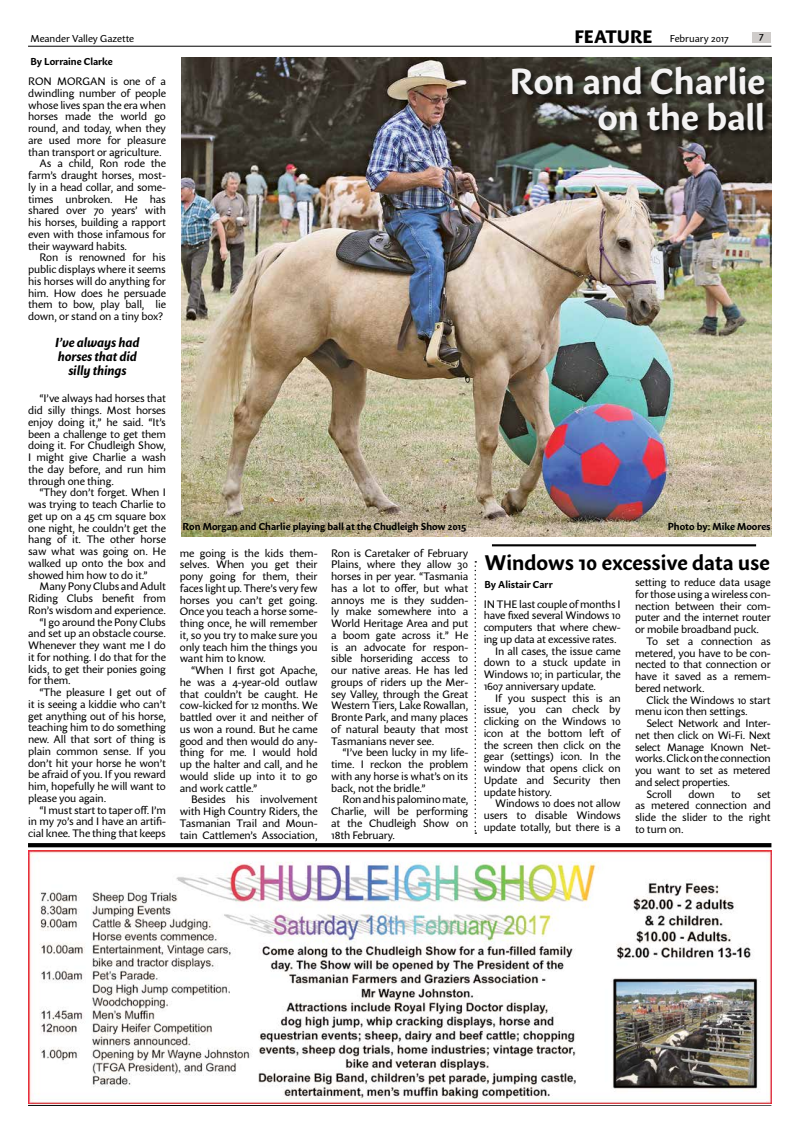
<style>
.page{position:relative;width:800px;height:1134px;background:#fff}
.page>*{position:absolute;margin:0;border:0;box-sizing:border-box;transform-origin:0 0}
.t1{font:700 36px/36px "Sharik Sans";color:#f4f3f3;text-align:right}
.t2{font:700 21px "Sharik Sans";color:#000}
.t3{font:italic 700 13px/14px "Sharik Sans";letter-spacing:-.01em;color:#000;text-align:center}
.t4{font:10.8px/11.7px "Sharik Sans";letter-spacing:-.01em;color:#000;text-align:justify}
.t5{font:700 10px "Sharik Sans";color:#000}
.t6{font:10px "Sharik Sans";color:#000}
.t7{font:500 10px "Sharik Sans";color:#000}
.s1{font-weight:800;font-size:18px}
</style>
<div class="page">
<div style="left:751px;top:32px;width:19px;height:11px;background:#cfccca"></div>
<hr style="left:28px;top:46px;width:743px;height:1px;background:#000">
<svg style="left:28px;top:1105px;width:743px;height:1px"></svg>
<img style="left:28px;top:851px;width:743px;height:252px">
<svg style="left:28px;top:843px;width:743px;height:4px;background:#050505"></svg>
<img style="left:181px;top:58px;width:590px;height:478px">
<div style="left:510px;top:65px;width:261px;height:74px;background:#000;opacity:.75"></div>
<svg style="left:474px;top:561px;width:2px;height:273px"></svg>
<hr style="left:491px;top:544px;width:264px;height:2px;background:#000">
<p class="t6" style="left:30px;top:32px;width:105px">Meander Valley Gazette</p>
<p class="t6" style="left:574px;top:32px;width:155px"><span class="s1">FEATURE</span> February 2017</p>
<p class="t7" style="left:758px;top:29px;width:6px">7</p>
<h1 class="t1" style="left:509px;top:62px;width:257px">Ron and Charlie on the ball</h1>
<p class="t5" style="left:30px;top:54px;width:84px">By Lorraine Clarke</p>
<p class="t4" style="left:28px;top:75px;width:139px">RON MORGAN is one of a</p>
<p class="t4" style="left:28px;top:87px;width:139px">dwindling number of people</p>
<p class="t4" style="left:28px;top:99px;width:139px">whose lives span the era when</p>
<p class="t4" style="left:28px;top:111px;width:139px">horses made the world go</p>
<p class="t4" style="left:28px;top:122px;width:139px">round, and today, when they</p>
<p class="t4" style="left:28px;top:134px;width:139px">are used more for pleasure</p>
<p class="t4" style="left:28px;top:146px;width:135px">than transport or agriculture.</p>
<p class="t4" style="left:39px;top:158px;width:128px">As a child, Ron rode the</p>
<p class="t4" style="left:28px;top:169px;width:139px">farm’s draught horses, most-</p>
<p class="t4" style="left:28px;top:181px;width:139px">ly in a head collar, and some-</p>
<p class="t4" style="left:28px;top:193px;width:139px">times unbroken. He has</p>
<p class="t4" style="left:28px;top:205px;width:139px">shared over 70 years’ with</p>
<p class="t4" style="left:28px;top:216px;width:139px">his horses, building a rapport</p>
<p class="t4" style="left:28px;top:228px;width:139px">even with those infamous for</p>
<p class="t4" style="left:28px;top:240px;width:100px">their wayward habits.</p>
<p class="t4" style="left:39px;top:252px;width:128px">Ron is renowned for his</p>
<p class="t4" style="left:28px;top:263px;width:139px">public displays where it seems</p>
<p class="t4" style="left:28px;top:275px;width:139px">his horses will do anything for</p>
<p class="t4" style="left:28px;top:287px;width:139px">him. How does he persuade</p>
<p class="t4" style="left:28px;top:299px;width:139px">them to bow, play ball, lie</p>
<p class="t4" style="left:28px;top:310px;width:136px">down, or stand on a tiny box?</p>
<p class="t3" style="left:55px;top:335px;width:86px">I’ve always had horses that did silly things</p>
<p class="t4" style="left:28px;top:393px;width:139px;text-indent:11px">“I’ve always had horses that did silly things. Most horses enjoy doing it,” he said. “It’s been a challenge to get them doing it. For Chudleigh Show, I might give Charlie a wash the day before, and run him through one thing.</p>
<p class="t4" style="left:28px;top:487px;width:139px;text-indent:11px">“They don’t forget. When I was trying to teach Charlie to get up on a 45 cm square box one night, he couldn’t get the hang of it. The other horse saw what was going on. He walked up onto the box and showed him how to do it.”</p>
<p class="t4" style="left:39px;top:581px;width:128px">Many Pony Clubs and Adult</p>
<p class="t4" style="left:28px;top:592px;width:139px">Riding Clubs benefit from</p>
<p class="t4" style="left:28px;top:604px;width:139px">Ron’s wisdom and experience.</p>
<p class="t4" style="left:39px;top:616px;width:128px">“I go around the Pony Clubs</p>
<p class="t4" style="left:28px;top:628px;width:139px">and set up an obstacle course.</p>
<p class="t4" style="left:28px;top:639px;width:139px">Whenever they want me I do</p>
<p class="t4" style="left:28px;top:651px;width:139px">it for nothing. I do that for the</p>
<p class="t4" style="left:28px;top:663px;width:139px">kids, to get their ponies going</p>
<p class="t4" style="left:28px;top:675px;width:44px">for them.</p>
<p class="t4" style="left:39px;top:686px;width:128px">“The pleasure I get out of</p>
<p class="t4" style="left:28px;top:698px;width:139px">it is seeing a kiddie who can’t</p>
<p class="t4" style="left:28px;top:710px;width:139px">get anything out of his horse,</p>
<p class="t4" style="left:28px;top:722px;width:139px">teaching him to do something</p>
<p class="t4" style="left:28px;top:733px;width:139px">new. All that sort of thing is</p>
<p class="t4" style="left:28px;top:745px;width:139px">plain common sense. If you</p>
<p class="t4" style="left:28px;top:757px;width:139px">don’t hit your horse he won’t</p>
<p class="t4" style="left:28px;top:769px;width:139px">be afraid of you. If you reward</p>
<p class="t4" style="left:28px;top:780px;width:139px">him, hopefully he will want to</p>
<p class="t4" style="left:28px;top:792px;width:80px">please you again.</p>
<p class="t4" style="left:39px;top:804px;width:128px">“I must start to taper off. I’m</p>
<p class="t4" style="left:28px;top:816px;width:139px">in my 70’s and I have an artifi-</p>
<p class="t4" style="left:28px;top:827px;width:139px">cial knee. The thing that keeps</p>
<p class="t5" style="left:182px;top:520px;width:285px">Ron Morgan and Charlie playing ball at the Chudleigh Show 2015</p>
<p class="t5" style="left:667px;top:520px;width:104px">Photo by: Mike Moores</p>
<p class="t4" style="left:180px;top:547px;width:139px">me going is the kids them&shy;selves. When you get their pony going for them, their faces light up. There’s very few horses you can’t get going.<br>Once you teach a horse some&shy;thing once, he will remember it, so you try to make sure you only teach him the things you want him to know.</p>
<p class="t4" style="left:180px;top:664px;width:139px;text-indent:11px">“When I first got Apache, he was a 4-year-old outlaw that couldn’t be caught. He cow-kicked for 12 months. We battled over it and neither of us won a round. But he came good and then would do any&shy;thing for me. I would hold up the halter and call, and he would slide up into it to go and work cattle.”</p>
<p class="t4" style="left:180px;top:794px;width:139px;text-indent:11px">Besides his involvement with High Country Riders, the Tasmanian Trail and Moun&shy;tain Cattlemen’s Association,</p>
<p class="t4" style="left:331px;top:547px;width:138px">Ron is Caretaker of February Plains, where they allow 30 horses in per year. “Tasmania has a lot to offer, but what annoys me is they sudden&shy;ly make somewhere into a World Heritage Area and put a boom gate across it.” He is an advocate for respon&shy;sible horseriding access to our native areas. He has led groups of riders up the Mer&shy;sey Valley, through the Great Western Tiers, Lake Rowallan, Bronte Park, and many places of natural beauty that most Tasmanians never see.</p>
<p class="t4" style="left:331px;top:746px;width:138px;text-indent:11px">“I’ve been lucky in my life&shy;time. I reckon the problem with any horse is what’s on its back, not the bridle.”</p>
<p class="t4" style="left:331px;top:793px;width:138px;text-indent:11px">Ron and his palomino mate, Charlie, will be performing at the Chudleigh Show on 18th February.</p>
<h2 class="t2" style="left:484px;top:548px;width:287px">Windows 10 excessive data use</h2>
<p class="t5" style="left:484px;top:578px;width:70px">By Alistair Carr</p>
<p class="t4" style="left:634px;top:576px;width:137px">setting to reduce data usage for those using a wireless con&shy;nection between their com&shy;puter and the internet router or mobile broadband puck.</p>
<p class="t4" style="left:634px;top:635px;width:137px;text-indent:11px">To set a connection as metered, you have to be con&shy;nected to that connection or have it saved as a remem&shy;bered network.</p>
<p class="t4" style="left:634px;top:694px;width:137px;text-indent:11px">Click the Windows 10 start menu icon then settings.</p>
<p class="t4" style="left:646px;top:717px;width:126px">Select Network and Inter-</p>
<p class="t4" style="left:634px;top:729px;width:137px">net then click on Wi-Fi. Next</p>
<p class="t4" style="left:634px;top:741px;width:137px">select Manage Known Net-</p>
<p class="t4" style="left:634px;top:752px;width:137px">works. Click on the connection</p>
<p class="t4" style="left:634px;top:764px;width:137px">you want to set as metered</p>
<p class="t4" style="left:634px;top:776px;width:97px">and select properties.</p>
<p class="t4" style="left:646px;top:788px;width:27px">Scroll</p>
<p class="t4" style="left:688px;top:788px;width:28px">down</p>
<p class="t4" style="left:730px;top:788px;width:11px">to</p>
<p class="t4" style="left:483px;top:598px;width:138px">IN THE last couple of months I</p>
<p class="t4" style="left:483px;top:610px;width:138px">have fixed several Windows 10</p>
<p class="t4" style="left:483px;top:621px;width:138px">computers that where chew-</p>
<p class="t4" style="left:483px;top:633px;width:134px">ing up data at excessive rates.</p>
<p class="t4" style="left:495px;top:645px;width:127px">In all cases, the issue came</p>
<p class="t4" style="left:483px;top:657px;width:138px">down to a stuck update in</p>
<p class="t4" style="left:483px;top:668px;width:138px">Windows 10; in particular, the</p>
<p class="t4" style="left:483px;top:680px;width:114px">1607 anniversary update.</p>
<p class="t4" style="left:495px;top:692px;width:127px">If you suspect this is an</p>
<p class="t4" style="left:483px;top:704px;width:138px">issue, you can check by</p>
<p class="t4" style="left:483px;top:715px;width:138px">clicking on the Windows 10</p>
<p class="t4" style="left:483px;top:727px;width:138px">icon at the bottom left of</p>
<p class="t4" style="left:483px;top:739px;width:138px">the screen then click on the</p>
<p class="t4" style="left:483px;top:751px;width:138px">gear (settings) icon. In the</p>
<p class="t4" style="left:483px;top:762px;width:138px">window that opens click on</p>
<p class="t4" style="left:483px;top:774px;width:138px">Update and Security then</p>
<p class="t4" style="left:483px;top:786px;width:70px">update history.</p>
<p class="t4" style="left:495px;top:798px;width:127px">Windows 10 does not allow</p>
<p class="t4" style="left:483px;top:809px;width:138px">users to disable Windows</p>
<p class="t4" style="left:483px;top:821px;width:138px">update totally, but there is a</p>
<p class="t4" style="left:634px;top:788px;width:137px;text-indent:122px">set as metered connection and slide the slider to the right to turn on.</p>
</div>
